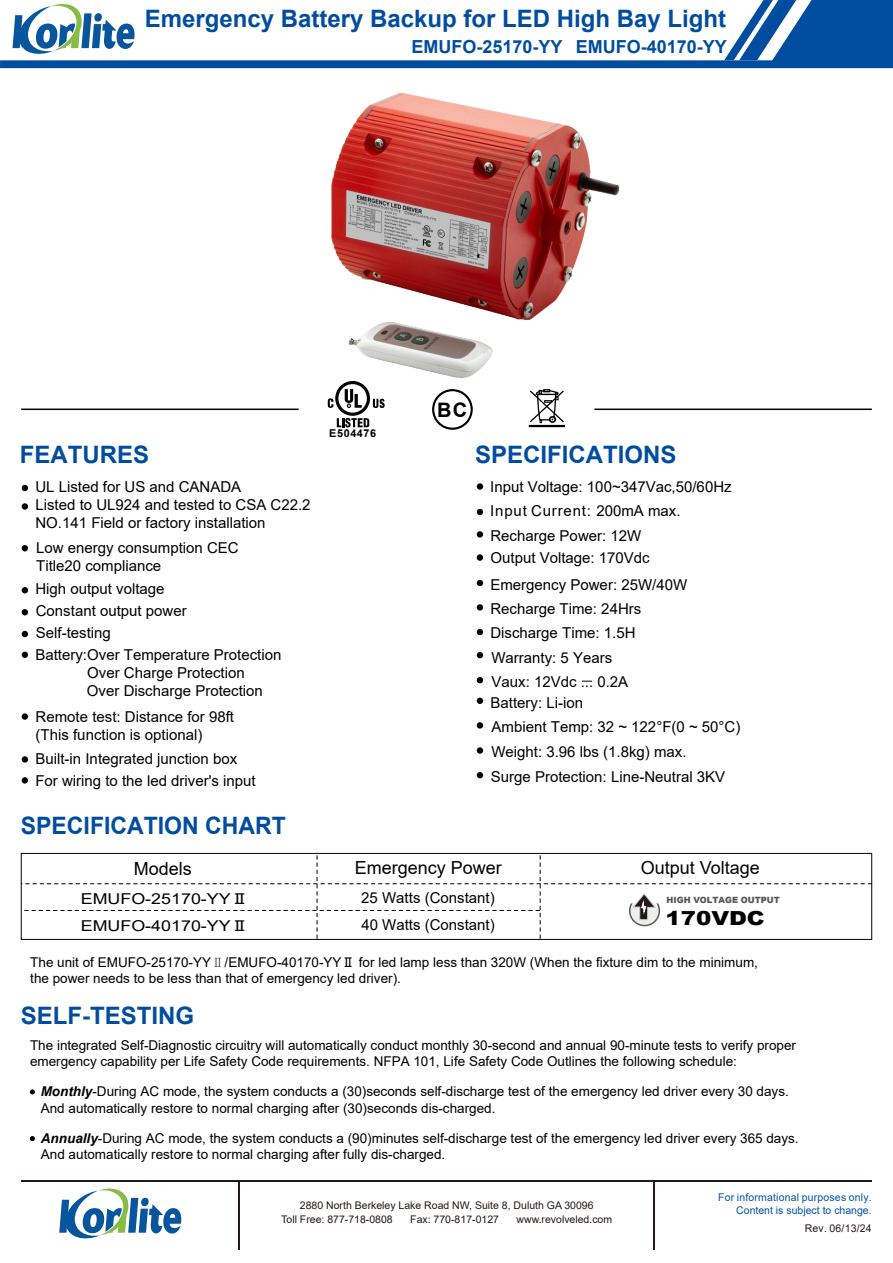
<style>
.page{position:relative;width:893px;height:1263px;background:#fff}
.page>*{position:absolute;margin:0;border:0;box-sizing:border-box;transform-origin:0 0}
.t1{font:700 24px "Arial";color:#004da0}
.t2{font:700 24px "Arial";color:#004da0;scale:.96 1}
.t3{font:700 19.95px "Arial";color:#000}
.t4{font:900 19.35px "Arial";color:#040000;scale:1.18 1}
.t5{font:18px "Arial";color:#040000}
.t6{font:700 18px "Arial";color:#004da0}
.t7{font:15px/21.9px "Arial";color:#000}
.t8{font:15px "Arial";color:#040000}
.t9{font:15px "Arial";color:#040000;scale:1.19 1}
.t10{font:15px "Arial";letter-spacing:.055em;color:#000}
.t11{font:13.5px/16.2px "Arial";color:#000}
.t12{font:700 10.8px "Arial";letter-spacing:.055em;color:#000}
.t13{font:10.65px/13.5px "Arial";letter-spacing:.02em;color:#0053a4;text-align:right}
.t14{font:10.65px "Arial";letter-spacing:.02em;color:#231815}
.t15{font:10.5px/14.1px "Arial";color:#231815}
.t16{font:900 8.55px "Arial";color:#595757}
.s1{font-family:"MS UI Gothic"}
.s2{font-family:"Adobe Song Std";font-weight:300}
.s3{font-weight:700;font-style:italic}
</style>
<div class="page">
<div style="left:21px;top:853px;width:851px;height:87px;border:1px solid #040000"></div>
<svg style="left:21px;top:853px;width:851px;height:85px"></svg>
<div style="left:477px;top:483px;width:6px;height:7px;background:#000;border-radius:50%"></div>
<svg style="left:22px;top:485px;width:6px;height:6px"></svg>
<div style="left:432px;top:389px;width:41px;height:41px;border:2px solid #000;border-radius:50%"></div>
<svg style="left:328px;top:405px;width:57px;height:22px"></svg>
<hr style="left:529px;top:425px;width:36px;height:2px;background:#000">
<svg style="left:529px;top:405px;width:35px;height:19px"></svg>
<hr style="left:22px;top:408px;width:276px;height:2px;background:#000">
<hr style="left:595px;top:408px;width:276px;height:2px;background:#000">
<svg style="left:477px;top:509px;width:6px;height:6px"></svg>
<div style="left:477px;top:531px;width:6px;height:7px;background:#000;border-radius:50%"></div>
<div style="left:477px;top:554px;width:6px;height:7px;background:#000;border-radius:50%"></div>
<svg style="left:477px;top:580px;width:6px;height:6px"></svg>
<div style="left:477px;top:604px;width:6px;height:7px;background:#000;border-radius:50%"></div>
<svg style="left:477px;top:629px;width:6px;height:6px"></svg>
<svg style="left:477px;top:652px;width:6px;height:6px"></svg>
<svg style="left:477px;top:677px;width:6px;height:6px"></svg>
<svg style="left:477px;top:698px;width:6px;height:6px"></svg>
<div style="left:477px;top:722px;width:6px;height:7px;background:#000;border-radius:50%"></div>
<div style="left:477px;top:747px;width:6px;height:7px;background:#000;border-radius:50%"></div>
<svg style="left:477px;top:772px;width:6px;height:6px"></svg>
<div style="left:22px;top:503px;width:6px;height:7px;background:#000;border-radius:50%"></div>
<svg style="left:22px;top:545px;width:6px;height:6px"></svg>
<svg style="left:22px;top:587px;width:6px;height:6px"></svg>
<svg style="left:22px;top:609px;width:6px;height:6px"></svg>
<svg style="left:22px;top:631px;width:6px;height:6px"></svg>
<svg style="left:22px;top:652px;width:6px;height:6px"></svg>
<div style="left:22px;top:713px;width:6px;height:7px;background:#000;border-radius:50%"></div>
<div style="left:22px;top:756px;width:6px;height:7px;background:#000;border-radius:50%"></div>
<svg style="left:22px;top:777px;width:6px;height:6px"></svg>
<svg style="left:30px;top:1136px;width:5px;height:5px"></svg>
<svg style="left:30px;top:1089px;width:5px;height:5px"></svg>
<img style="left:327px;top:92px;width:293px;height:313px">
<svg style="left:0;top:0;width:893px;height:68px"></svg>
<svg style="left:724px;top:0;width:72px;height:60px"></svg>
<hr style="left:21px;top:1180px;width:851px;height:1px;background:#231815">
<hr style="left:239px;top:1180px;width:1px;height:69px;background:#231815">
<hr style="left:653px;top:1180px;width:1px;height:69px;background:#231815">
<svg style="left:59px;top:1188px;width:122px;height:51px"></svg>
<h1 class="t1" style="left:145px;top:2px;width:583px">Emergency Battery Backup for LED High Bay Light</h1>
<h3 class="t6" style="left:411px;top:34px;width:317px">EMUFO-25170-YY EMUFO-40170-YY</h3>
<p class="t12" style="left:329px;top:426px;width:48px">E504476</p>
<h2 class="t3" style="left:437px;top:395px;width:31px">BC</h2>
<h1 class="t1" style="left:20px;top:437px;width:131px">FEATURES</h1>
<h1 class="t1" style="left:475px;top:437px;width:203px">SPECIFICATIONS</h1>
<p class="t7" style="left:35px;top:477px;width:277px;line-height:18.3px">UL Listed for US and CANADA<br>Listed to UL924 and tested to CSA C22.2<br>NO.141 Field or factory installation</p>
<p class="t7" style="left:36px;top:538px;width:204px;line-height:18px">Low energy consumption CEC<br>Title20 compliance</p>
<p class="t7" style="left:35px;top:578px;width:248px">High output voltage<br>Constant output power<br>Self-testing<br>Battery:Over Temperature Protection</p>
<p class="t7" style="left:87px;top:664px;width:177px;line-height:18px">Over Charge Protection<br>Over Discharge Protection</p>
<p class="t7" style="left:36px;top:708px;width:200px;line-height:18px">Remote test: Distance for 98ft (This function is optional)</p>
<p class="t7" style="left:35px;top:748px;width:222px">Built-in Integrated junction box<br>For wiring to the led driver's input</p>
<h1 class="t2" style="left:21px;top:809px;width:277px">SPECIFICATION CHART</h1>
<p class="t7" style="left:490px;top:476px;width:243px">Input Voltage: 100~347Vac,50/60Hz</p>
<p class="t10" style="left:490px;top:501px;width:192px">Input Current: 200mA max.</p>
<p class="t7" style="left:490px;top:547px;width:161px">Output Voltage: 170Vdc</p>
<p class="t7" style="left:490px;top:524px;width:152px">Recharge Power: 12W</p>
<p class="t7" style="left:490px;top:572px;width:198px;line-height:24.5px">Emergency Power: 25W/40W<br>Recharge Time: 24Hrs</p>
<p class="t7" style="left:490px;top:621px;width:147px;line-height:24.3px">Discharge Time: 1.5H<br>Warranty: 5 Years</p>
<p class="t7" style="left:490px;top:671px;width:139px;line-height:20.9px">Vaux: 12Vdc ... 0.2A<br>Battery: Li-ion</p>
<p class="t7" style="left:491px;top:739px;width:236px;line-height:24.6px">Weight: 3.96 lbs (1.8kg) max.<br>Surge Protection: Line-Neutral 3KV</p>
<p class="t7" style="left:492px;top:716px;width:250px">Ambient Temp: 32 ~ 122°F(0 ~ 50°C)</p>
<h3 class="t5" style="left:134px;top:857px;width:60px">Models</h3>
<h3 class="t5" style="left:355px;top:855px;width:149px">Emergency Power</h3>
<p class="t9" style="left:81px;top:889px;width:143px">EMUFO-25170-YY<span class="s1">Ⅱ</span></p>
<p class="t9" style="left:81px;top:915px;width:143px">EMUFO-40170-YY<span class="s1">Ⅱ</span></p>
<p class="t8" style="left:361px;top:887px;width:135px">25 Watts (Constant)</p>
<p class="t8" style="left:361px;top:914px;width:135px">40 Watts (Constant)</p>
<h3 class="t5" style="left:641px;top:855px;width:121px">Output Voltage</h3>
<p class="t16" style="left:666px;top:893px;width:115px">HIGH VOLTAGE OUTPUT</p>
<h3 class="t4" style="left:666px;top:904px;width:85px">170VDC</h3>
<p class="t11" style="left:30px;top:954px;width:729px">The unit of EMUFO-25170-YY<span class="s2">Ⅱ</span>/EMUFO-40170-YY<span class="s1">Ⅱ</span> for led lamp less than 320W (When the fixture dim to the minimum, the power needs to be less than that of emergency led driver).</p>
<h1 class="t1" style="left:21px;top:999px;width:175px">SELF-TESTING</h1>
<p class="t11" style="left:30px;top:1037px;width:768px">The integrated Self-Diagnostic circuitry will automatically conduct monthly 30-second and annual 90-minute tests to verify proper emergency capability per Life Safety Code requirements. NFPA 101, Life Safety Code Outlines the following schedule:</p>
<p class="t11" style="left:41px;top:1083px;width:750px"><span class="s3">Monthly</span>-During AC mode, the system conducts a (30)seconds self-discharge test of the emergency led driver every 30 days.<br>And automatically restore to normal charging after (30)seconds dis-charged.</p>
<p class="t11" style="left:41px;top:1130px;width:759px"><span class="s3">Annually</span>-During AC mode, the system conducts a (90)minutes self-discharge test of the emergency led driver every 365 days.<br>And automatically restore to normal charging after fully dis-charged.</p>
<p class="t15" style="left:281px;top:1198px;width:314px;text-indent:19px">2880 North Berkeley Lake Road NW, Suite 8, Duluth GA 30096<br>Toll Free: 877-718-0808</p>
<p class="t15" style="left:410px;top:1212px;width:90px">Fax: 770-817-0127</p>
<p class="t15" style="left:516px;top:1212px;width:97px">www.revolveled.com</p>
<p class="t13" style="left:718px;top:1190px;width:155px">For informational purposes only.<br>Content is subject to change.</p>
<p class="t14" style="left:805px;top:1221px;width:68px">Rev. 06/13/24</p>
</div>
